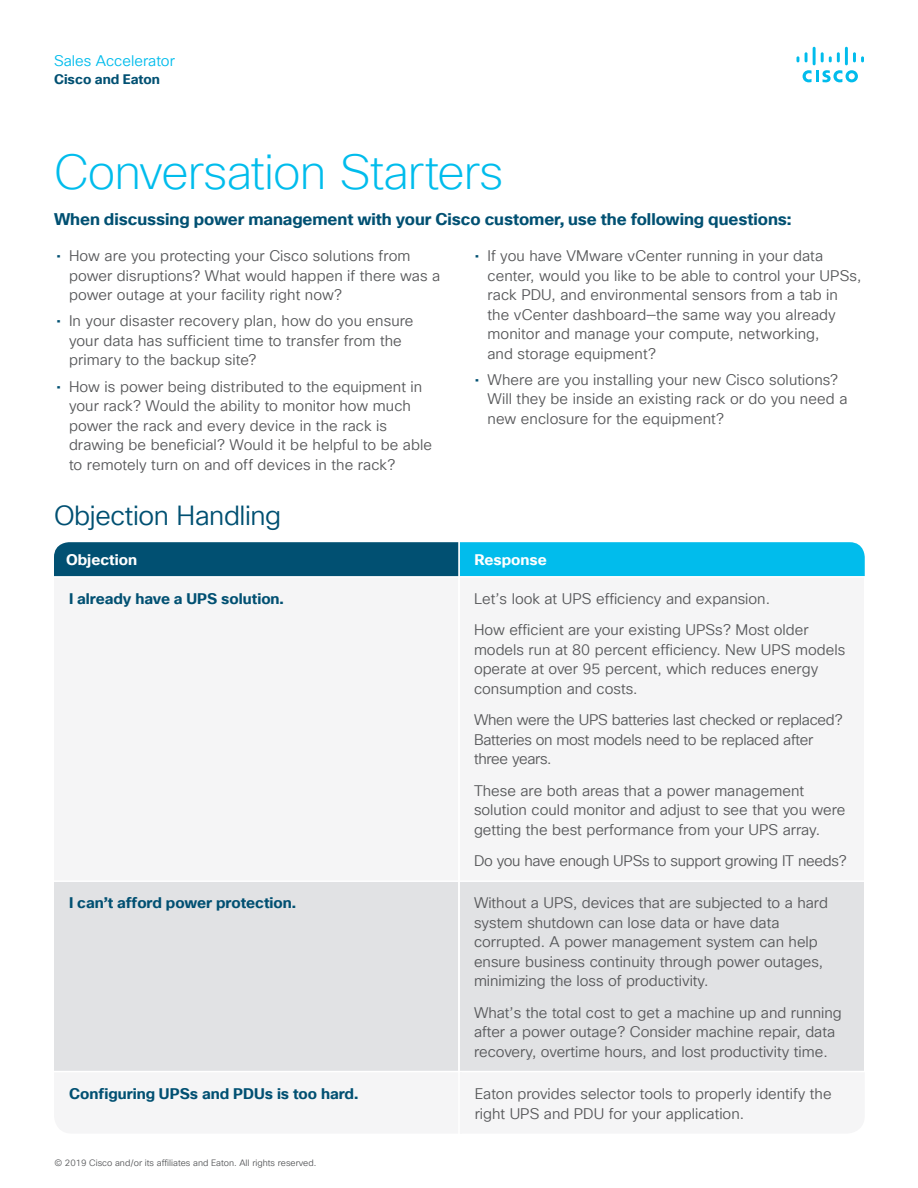
<style>
.page{position:relative;width:918px;height:1188px;background:#fff}
.page>*{position:absolute;margin:0;border:0;box-sizing:border-box;transform-origin:0 0}
.Title_Headline{font:200 48px "Cisco Sans TT";letter-spacing:-.02em;color:#01bcec}
.Subhead2_Indigo{font:27px "Cisco Sans TT Light";letter-spacing:-.015em;color:#015072}
.Subhead3_Indigo{font:700 16.5px "Cisco Sans TT";letter-spacing:-.005em;color:#015072}
.Table_body{font:15px/19.5px "Cisco Sans TT Light";color:#57585a}
.Table_body-2{font:15px/19.5px "Cisco Sans TT Light";letter-spacing:-.02em;color:#57585a}
.Table_Head{font:700 15px "Cisco Sans TT";color:#015072}
.Table_body-3{font:700 15px "Cisco Sans TT";color:#015072}
.Table_Head-2{font:700 15px "Cisco Sans TT";color:#fff}
.t1{font:15px "Cisco Sans TT Light";color:#01bcec}
.t2{font:700 13.5px "Cisco Sans TT";color:#015072}
.t3{font:9px "Cisco Sans TT Light";color:#57585a}
.s1{font-family:"Cisco Sans TT";color:#015072}
</style>
<div class="page">
<svg style="left:803px;top:70px;width:55px;height:12px"></svg>
<svg style="left:797px;top:56px;width:2px;height:6px"></svg>
<svg style="left:805px;top:52px;width:3px;height:10px"></svg>
<hr style="left:813px;top:47px;width:3px;height:18px;background:#01bcec">
<svg style="left:821px;top:52px;width:19px;height:10px"></svg>
<hr style="left:845px;top:47px;width:3px;height:18px;background:#01bcec">
<svg style="left:853px;top:52px;width:11px;height:10px"></svg>
<div style="left:54px;top:882px;width:810px;height:189px;background:#e1e2e4"></div>
<svg style="left:54px;top:542px;width:811px;height:34px;background:#0387af"></svg>
<hr style="left:458px;top:541px;width:2px;height:626px;background:#fff">
<p class="t1" style="left:54px;top:51px;width:122px">Sales Accelerator</p>
<p class="t2" style="left:54px;top:70px;width:107px">Cisco and Eaton</p>
<p class="Title_Headline" style="left:54px;top:141px;width:451px">Conversation Starters</p>
<p class="Subhead3_Indigo" style="left:54px;top:209px;width:739px">When discussing power management with your Cisco customer, use the following questions:</p>
<p class="Table_body" style="left:69px;top:247px;width:373px;text-indent:-13px"><span class="s1">•</span> How are you protecting your Cisco solutions from power disruptions? What would happen if there was a power outage at your facility right now?</p>
<p class="Table_body" style="left:69px;top:312px;width:346px;text-indent:-13px"><span class="s1">•</span> In your disaster recovery plan, how do you ensure your data has sufficient time to transfer from the primary to the backup site?</p>
<p class="Table_body" style="left:69px;top:377px;width:365px;text-indent:-13px"><span class="s1">•</span> How is power being distributed to the equipment in your rack? Would the ability to monitor how much power the rack and every device in the rack is drawing be beneficial? Would it be helpful to be able to remotely turn on and off devices in the rack?</p>
<p class="Table_body" style="left:488px;top:247px;width:375px;text-indent:-13px"><span class="s1">•</span> If you have VMware vCenter running in your data center, would you like to be able to control your UPSs, rack PDU, and environmental sensors from a tab in the vCenter dashboard—the same way you already monitor and manage your compute, networking,<br>and storage equipment?</p>
<p class="Table_body" style="left:488px;top:370px;width:361px;text-indent:-13px"><span class="s1">•</span> Where are you installing your new Cisco solutions?<br>Will they be inside an existing rack or do you need a new enclosure for the equipment?</p>
<p class="Subhead2_Indigo" style="left:54px;top:498px;width:229px">Objection Handling</p>
<p class="Table_Head-2" style="left:66px;top:550px;width:73px">Objection</p>
<p class="Table_Head-2" style="left:475px;top:550px;width:74px">Response</p>
<p class="Table_Head" style="left:69px;top:588px;width:216px">I already have a UPS solution.</p>
<p class="Table_body" style="left:474px;top:589px;width:298px">Let’s look at UPS efficiency and expansion.</p>
<p class="Table_body" style="left:474px;top:621px;width:373px">How efficient are your existing UPSs? Most older models run at 80 percent efficiency. New UPS models operate at over 95 percent, which reduces energy consumption and costs.</p>
<p class="Table_body-2" style="left:474px;top:711px;width:370px">When were the UPS batteries last checked or replaced?<br>Batteries on most models need to be replaced after three years.</p>
<p class="Table_body" style="left:474px;top:781px;width:373px">These are both areas that a power management solution could monitor and adjust to see that you were getting the best performance from your UPS array.</p>
<p class="Table_body-2" style="left:474px;top:852px;width:374px">Do you have enough UPSs to support growing IT needs?</p>
<p class="Table_body-3" style="left:69px;top:893px;width:229px">I can’t afford power protection.</p>
<p class="Table_body" style="left:474px;top:894px;width:355px">Without a UPS, devices that are subjected to a hard system shutdown can lose data or have data corrupted. A power management system can help ensure business continuity through power outages, minimizing the loss of productivity.</p>
<p class="Table_body" style="left:474px;top:1003px;width:369px">What’s the total cost to get a machine up and running after a power outage? Consider machine repair, data recovery, overtime hours, and lost productivity time.</p>
<p class="Table_Head" style="left:69px;top:1084px;width:291px">Configuring UPSs and PDUs is too hard.</p>
<p class="Table_body" style="left:475px;top:1085px;width:358px">Eaton provides selector tools to properly identify the right UPS and PDU for your application.</p>
<p class="t3" style="left:54px;top:1157px;width:264px">© 2019 Cisco and/or its affiliates and Eaton. All rights reserved.</p>
</div>
